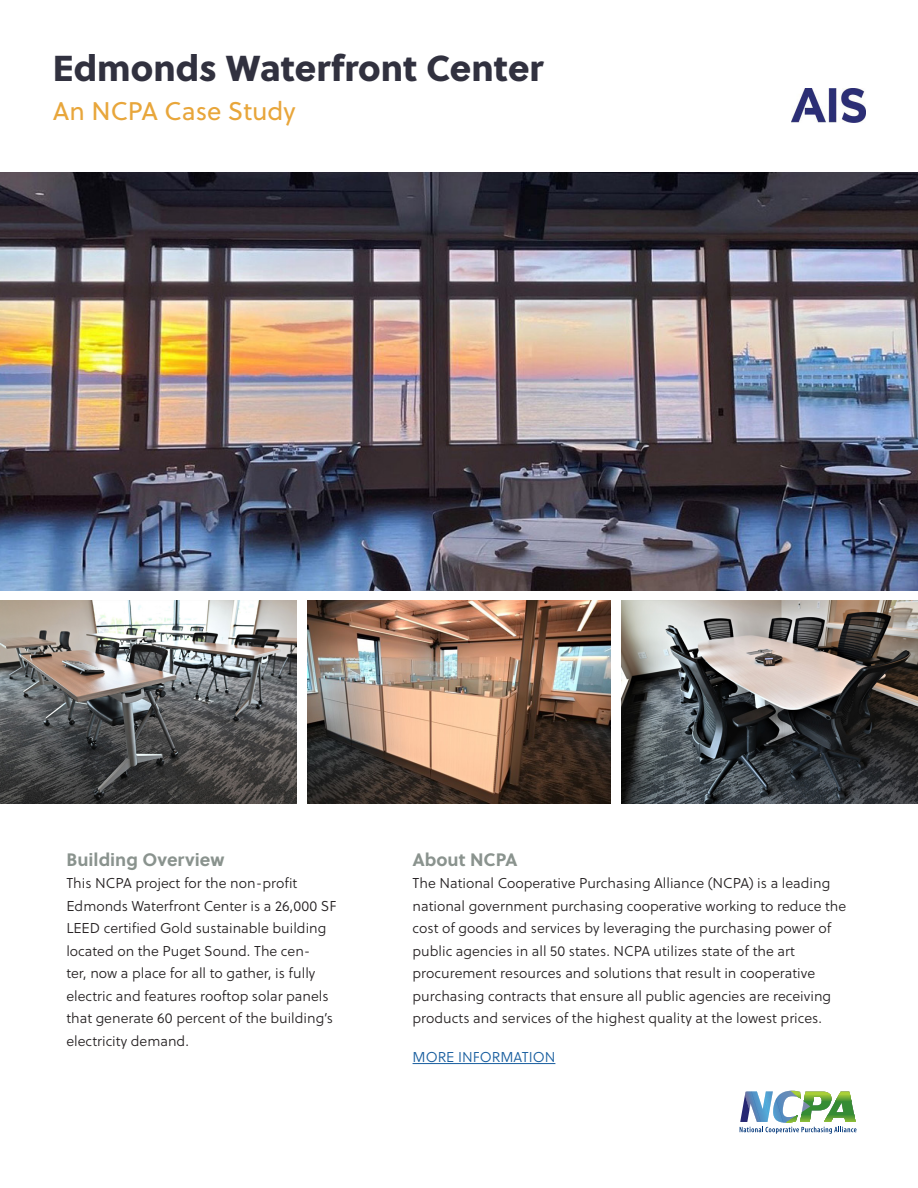
<style>
.page{position:relative;width:918px;height:1188px;background:#fff}
.page>*{position:absolute;margin:0;border:0;box-sizing:border-box;transform-origin:0 0}
.t1{font:36px "Soleil Xb";color:#31313f}
.t2{font:25.5px "Soleil";color:#e8a63b}
.subhead{font:700 18px "Soleil";color:#8a938e}
.Body_Copy{font:14.25px/22.5px "Soleil Lt";color:#231f20}
.Body_Copy-2{font:14.25px "Soleil Lt";color:#175d9e}
</style>
<div class="page">
<img style="left:0;top:173px;width:918px;height:418px">
<img style="left:621px;top:601px;width:297px;height:202px">
<img style="left:307px;top:601px;width:304px;height:203px">
<img style="left:0;top:601px;width:297px;height:203px">
<img style="left:792px;top:89px;width:73px;height:33px">
<svg style="left:740px;top:1091px;width:117px;height:43px"></svg>
<hr style="left:413px;top:1063px;width:142px;height:1px;background:#175d9e">
<p class="t1" style="left:53px;top:40px;width:492px">Edmonds Waterfront Center</p>
<p class="t2" style="left:53px;top:92px;width:244px">An NCPA Case Study</p>
<p class="subhead" style="left:66px;top:845px;width:160px">Building Overview</p>
<p class="Body_Copy" style="left:66px;top:872px;width:272px">This NCPA project for the non-profit Edmonds Waterfront Center is a 26,000 SF LEED certified Gold sustainable building located on the Puget Sound. The cen-<br>ter, now a place for all to gather, is fully electric and features rooftop solar panels that generate 60 percent of the building’s electricity demand.</p>
<p class="subhead" style="left:413px;top:845px;width:106px">About NCPA</p>
<p class="Body_Copy" style="left:413px;top:872px;width:435px">The National Cooperative Purchasing Alliance (NCPA) is a leading national government purchasing cooperative working to reduce the cost of goods and services by leveraging the purchasing power of public agencies in all 50 states. NCPA utilizes state of the art procurement resources and solutions that result in cooperative purchasing contracts that ensure all public agencies are receiving products and services of the highest quality at the lowest prices.</p>
<p class="Body_Copy-2" style="left:413px;top:1047px;width:144px">MORE INFORMATION</p>
</div>
